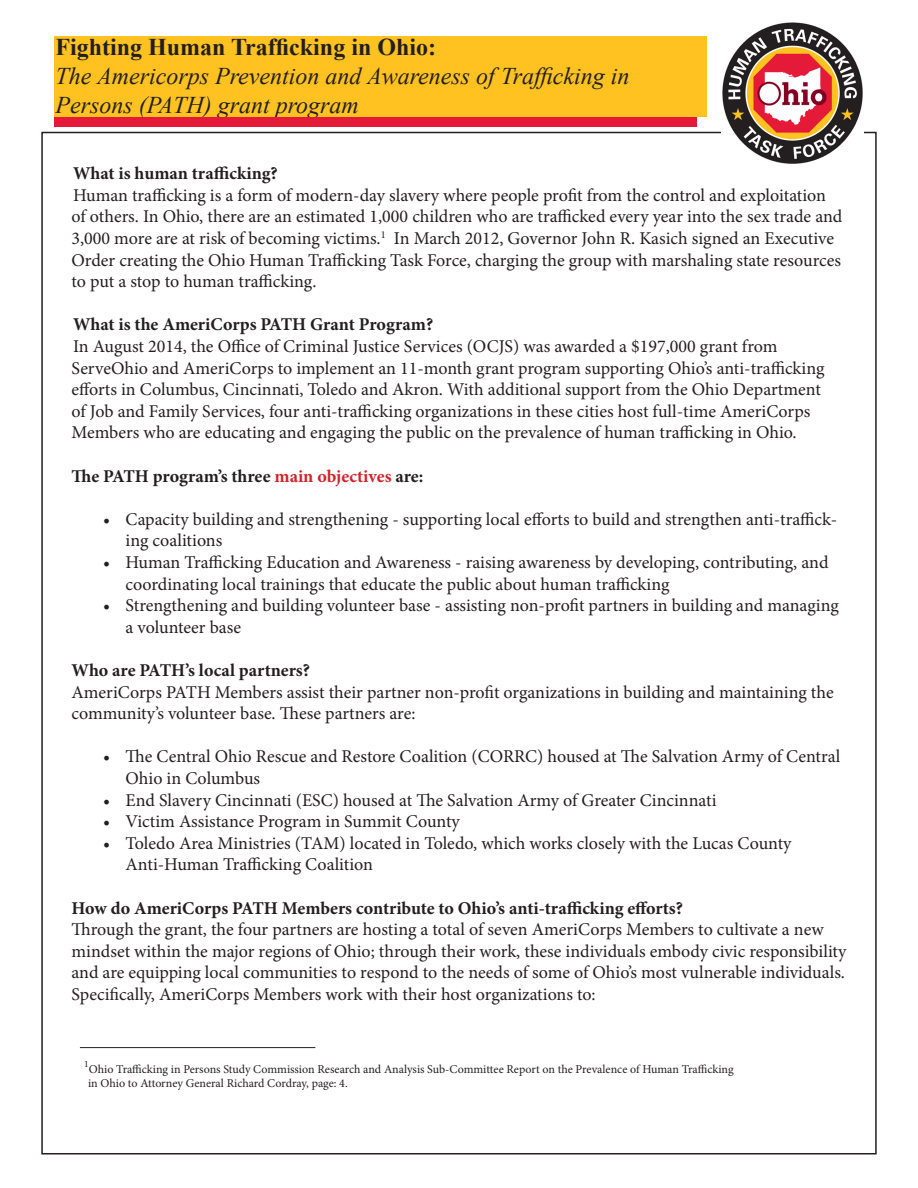
<style>
.page{position:relative;width:918px;height:1188px;background:#fff}
.page>*{position:absolute;margin:0;border:0;box-sizing:border-box;transform-origin:0 0}
.t1{font:italic 24px "Times New Roman";color:#231f20}
.t2{font:700 24px "Times New Roman";color:#231f20}
.t3{font:18px/21.6px "Minion Pro";color:#231f20}
.t4{font:700 18px "Minion Pro";letter-spacing:-.005em;color:#231f20}
.t5{font:12px "Minion Pro";letter-spacing:-.005em;color:#231f20}
.t6{font:9.6px "Minion Pro";color:#231f20}
.s1{color:#d1232a}
</style>
<div class="page">
<div style="left:54px;top:36px;width:652px;height:81px;background:#ffc221"></div>
<div style="left:54px;top:117px;width:643px;height:9px;background:#e51a38"></div>
<img style="left:722px;top:22px;width:141px;height:142px">
<hr style="left:80px;top:1047px;width:235px;height:1px;background:#231f20">
<p class="t2" style="left:56px;top:31px;width:382px">Fighting Human Trafficking in Ohio:</p>
<p class="t1" style="left:56px;top:60px;width:575px">The Americorps Prevention and Awareness of Trafficking in</p>
<p class="t1" style="left:56px;top:88px;width:305px">Persons (PATH) grant program</p>
<p class="t4" style="left:73px;top:161px;width:206px">What is human trafficking?</p>
<p class="t3" style="left:72px;top:184px;width:772px">Human trafficking is a form of modern-day slavery where people profit from the control and exploitation of others. In Ohio, there are an estimated 1,000 children who are trafficked every year into the sex trade and 3,000 more are at risk of becoming victims.<sup>1</sup> In March 2012, Governor John R. Kasich signed an Executive Order creating the Ohio Human Trafficking Task Force, charging the group with marshaling state resources to put a stop to human trafficking.</p>
<p class="t4" style="left:73px;top:312px;width:362px">What is the AmeriCorps PATH Grant Program?</p>
<p class="t3" style="left:72px;top:335px;width:754px">In August 2014, the Office of Criminal Justice Services (OCJS) was awarded a $197,000 grant from ServeOhio and AmeriCorps to implement an 11-month grant program supporting Ohio’s anti-trafficking efforts in Columbus, Cincinnati, Toledo and Akron. With additional support from the Ohio Department of Job and Family Services, four anti-trafficking organizations in these cities host full-time AmeriCorps Members who are educating and engaging the public on the prevalence of human trafficking in Ohio.</p>
<p class="t4" style="left:72px;top:463px;width:353px">The PATH program’s three <span class="s1">main objectives</span> are:</p>
<p class="t3" style="left:103px;top:508px;width:736px">• Capacity building and strengthening - supporting local efforts to build and strengthen anti-traffick-</p>
<p class="t3" style="left:126px;top:530px;width:98px">ing coalitions</p>
<p class="t3" style="left:103px;top:551px;width:727px">• Human Trafficking Education and Awareness - raising awareness by developing, contributing, and</p>
<p class="t3" style="left:126px;top:573px;width:546px">coordinating local trainings that educate the public about human trafficking</p>
<p class="t3" style="left:103px;top:595px;width:737px">• Strengthening and building volunteer base - assisting non-profit partners in building and managing</p>
<p class="t3" style="left:126px;top:616px;width:117px">a volunteer base</p>
<p class="t4" style="left:72px;top:657px;width:240px">Who are PATH’s local partners?</p>
<p class="t3" style="left:72px;top:681px;width:764px">AmeriCorps PATH Members assist their partner non-profit organizations in building and maintaining the community’s volunteer base. These partners are:</p>
<p class="t3" style="left:126px;top:746px;width:716px;text-indent:-22px">• The Central Ohio Rescue and Restore Coalition (CORRC) housed at The Salvation Army of Central<br>Ohio in Columbus</p>
<p class="t3" style="left:103px;top:789px;width:615px">• End Slavery Cincinnati (ESC) housed at The Salvation Army of Greater Cincinnati</p>
<p class="t3" style="left:103px;top:811px;width:358px">• Victim Assistance Program in Summit County</p>
<p class="t3" style="left:103px;top:832px;width:690px">• Toledo Area Ministries (TAM) located in Toledo, which works closely with the Lucas County</p>
<p class="t3" style="left:126px;top:854px;width:249px">Anti-Human Trafficking Coalition</p>
<p class="t4" style="left:72px;top:895px;width:613px">How do AmeriCorps PATH Members contribute to Ohio’s anti-trafficking efforts?</p>
<p class="t3" style="left:72px;top:919px;width:776px">Through the grant, the four partners are hosting a total of seven AmeriCorps Members to cultivate a new mindset within the major regions of Ohio; through their work, these individuals embody civic responsibility and are equipping local communities to respond to the needs of some of Ohio’s most vulnerable individuals.<br>Specifically, AmeriCorps Members work with their host organizations to:</p>
<p class="t6" style="left:84px;top:1058px;width:6px">1</p>
<p class="t5" style="left:89px;top:1061px;width:646px">Ohio Trafficking in Persons Study Commission Research and Analysis Sub-Committee Report on the Prevalence of Human Trafficking</p>
<p class="t5" style="left:88px;top:1075px;width:261px">in Ohio to Attorney General Richard Cordray, page: 4.</p>
</div>
